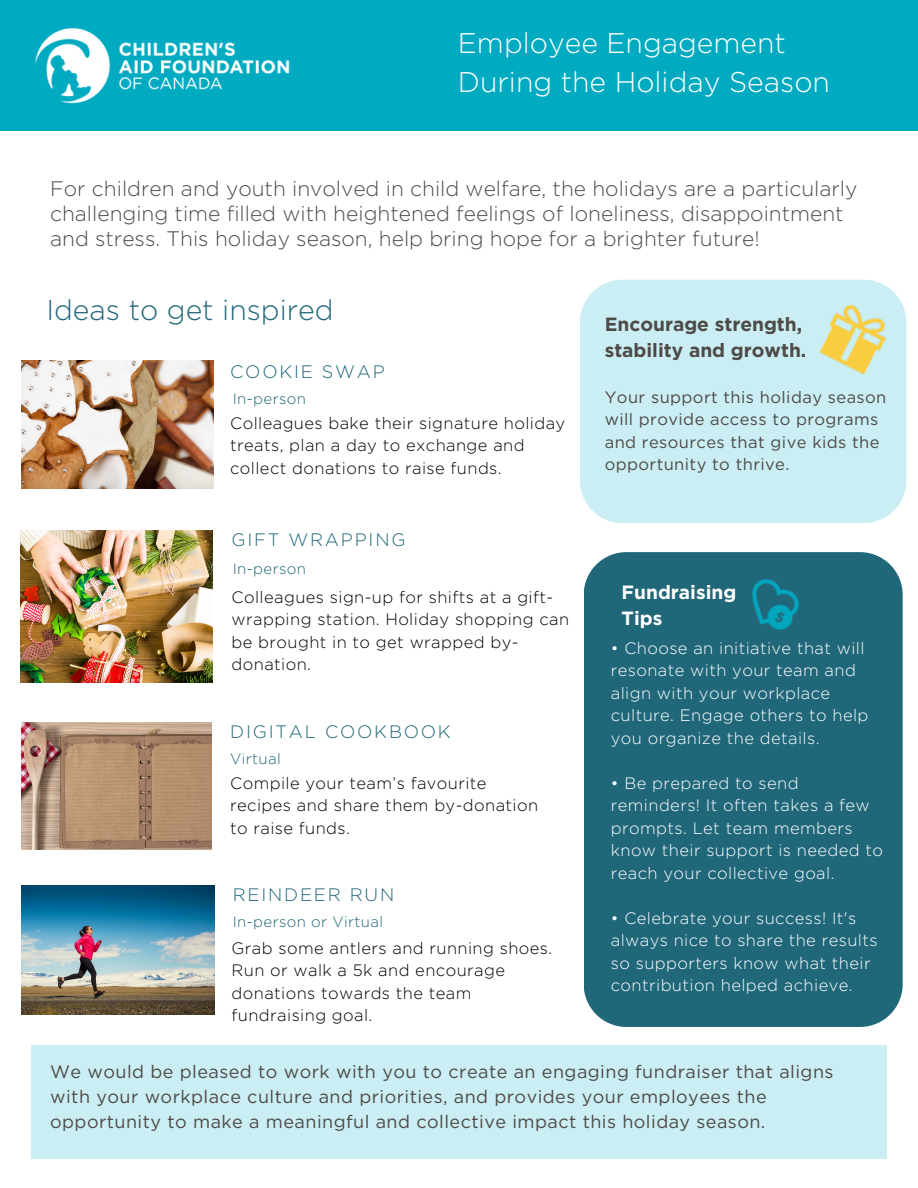
<style>
.page{position:relative;width:918px;height:1188px;background:#fff}
.page>*{position:absolute;margin:0;border:0;box-sizing:border-box;transform-origin:0 0}
.t1{font:300 28.5px "Gotham";color:#fff}
.t2{font:300 28.5px "Gotham";color:#206779}
.t3{font:300 21px/24.8px "Gotham";color:#4e4a47}
.t4{font:700 19.2px/25.8px "Gotham";color:#4e4a47}
.t5{font:700 19.2px "Gotham";color:#fff}
.t6{font:18px/24.8px "Gotham";letter-spacing:.025em;color:#4e4a47}
.t7{font:300 18px "Gotham";letter-spacing:.1em;color:#206779}
.t8{font:300 16.5px/22.5px "Gotham";letter-spacing:.025em;color:#000}
.t9{font:300 16.5px/22.5px "Gotham";letter-spacing:.025em;color:#fff}
.t10{font:16.5px/22.5px "Gotham";letter-spacing:.025em;color:#4e4a47}
.t11{font:300 15px "Gotham";letter-spacing:.025em;color:#206779}
</style>
<div class="page">
<img style="left:22px;top:360px;width:192px;height:128px">
<img style="left:20px;top:531px;width:193px;height:151px">
<img style="left:22px;top:723px;width:190px;height:127px">
<img style="left:22px;top:886px;width:192px;height:128px">
<div style="left:31px;top:1045px;width:856px;height:114px;background:#caeef3"></div>
<div style="left:580px;top:280px;width:326px;height:243px;background:#caeef3"></div>
<img style="left:811px;top:295px;width:87px;height:87px">
<div style="left:584px;top:552px;width:319px;height:475px;background:#206779"></div>
<img style="left:718px;top:552px;width:108px;height:108px">
<div style="left:0;top:0;width:918px;height:131px;background:#00abc2"></div>
<img style="left:35px;top:28px;width:255px;height:76px">
<p class="t1" style="left:458px;top:30px;width:330px">Employee Engagement</p>
<p class="t1" style="left:458px;top:70px;width:374px">During the Holiday Season</p>
<p class="t3" style="left:50px;top:177px;width:809px">For children and youth involved in child welfare, the holidays are a particularly challenging time filled with heightened feelings of loneliness, disappointment and stress. This holiday season, help bring hope for a brighter future!</p>
<p class="t2" style="left:46px;top:297px;width:289px">Ideas to get inspired</p>
<p class="t7" style="left:230px;top:363px;width:156px">COOKIE SWAP</p>
<p class="t11" style="left:233px;top:392px;width:75px">In-person</p>
<p class="t8" style="left:230px;top:413px;width:337px">Colleagues bake their signature holiday treats, plan a day to exchange and collect donations to raise funds.</p>
<p class="t7" style="left:232px;top:532px;width:175px">GIFT WRAPPING</p>
<p class="t11" style="left:233px;top:562px;width:75px">In-person</p>
<p class="t8" style="left:232px;top:586px;width:339px">Colleagues sign-up for shifts at a gift&shy;wrapping station. Holiday shopping can be brought in to get wrapped by&shy;donation.</p>
<p class="t7" style="left:230px;top:724px;width:222px">DIGITAL COOKBOOK</p>
<p class="t11" style="left:230px;top:752px;width:52px">Virtual</p>
<p class="t8" style="left:230px;top:773px;width:309px">Compile your team’s favourite recipes and share them by-donation to raise funds.</p>
<p class="t7" style="left:233px;top:886px;width:163px">REINDEER RUN</p>
<p class="t11" style="left:233px;top:915px;width:152px">In-person or Virtual</p>
<p class="t8" style="left:232px;top:937px;width:322px">Grab some antlers and running shoes.<br>Run or walk a 5k and encourage donations towards the team fundraising goal.</p>
<p class="t4" style="left:605px;top:312px;width:203px">Encourage strength, stability and growth.</p>
<p class="t10" style="left:605px;top:387px;width:283px">Your support this holiday season will provide access to programs and resources that give kids the</p>
<p class="t10" style="left:605px;top:454px;width:186px">opportunity to thrive.</p>
<p class="t5" style="left:622px;top:583px;width:116px">Fundraising</p>
<p class="t5" style="left:622px;top:609px;width:42px">Tips</p>
<p class="t9" style="left:611px;top:637px;width:259px">• Choose an initiative that will resonate with your team and align with your workplace culture. Engage others to help you organize the details.</p>
<p class="t9" style="left:611px;top:772px;width:274px">• Be prepared to send reminders! It often takes a few prompts. Let team members know their support is needed to reach your collective goal.</p>
<p class="t9" style="left:611px;top:907px;width:268px">• Celebrate your success! It's always nice to share the results so supporters know what their contribution helped achieve.</p>
<p class="t6" style="left:50px;top:1060px;width:785px">We would be pleased to work with you to create an engaging fundraiser that aligns with your workplace culture and priorities, and provides your employees the opportunity to make a meaningful and collective impact this holiday season.</p>
</div>
